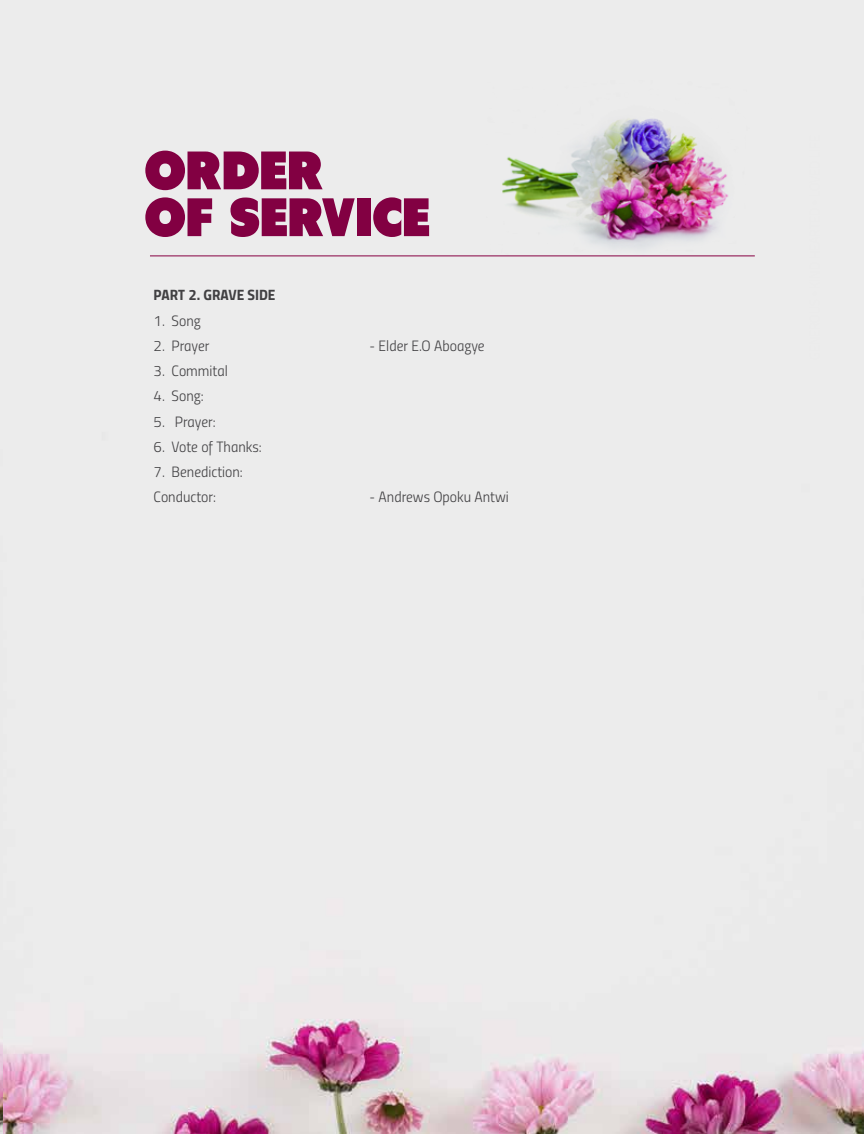
<style>
.page{position:relative;width:864px;height:1134px;background:#fff}
.page>*{position:absolute;margin:0;border:0;box-sizing:border-box;transform-origin:0 0}
.t1{font:54px/46.8px "Tondu Beta";color:#820042}
.t2{font:15px/25.2px "Titillium Light Upright";color:#414042}
.t3{font:15px "Titillium Bold Upright";color:#414042}
</style>
<div class="page">
<div style="left:3px;top:0;width:861px;height:1134px;background:#ececec"></div>
<img style="left:0;top:0;width:3px;height:1134px">
<hr style="left:150px;top:256px;width:605px;height:1px;background:#910147">
<img style="left:486px;top:80px;width:263px;height:176px">
<h1 class="t1" style="left:144px;top:146px;width:288px">ORDER<br>OF SERVICE</h1>
<p class="t3" style="left:154px;top:283px;width:123px">PART 2. GRAVE SIDE</p>
<p class="t2" style="left:154px;top:307px;width:49px">1. Song</p>
<p class="t2" style="left:154px;top:332px;width:57px">2. Prayer</p>
<p class="t2" style="left:370px;top:332px;width:117px">- Elder E.O Aboagye</p>
<p class="t2" style="left:154px;top:358px;width:76px">3. Commital</p>
<p class="t2" style="left:154px;top:383px;width:52px">4. Song:</p>
<p class="t2" style="left:154px;top:408px;width:64px">5. Prayer:</p>
<p class="t2" style="left:154px;top:433px;width:110px">6. Vote of Thanks:</p>
<p class="t2" style="left:154px;top:458px;width:91px">7. Benediction:<br>Conductor:</p>
<p class="t2" style="left:370px;top:484px;width:141px">- Andrews Opoku Antwi</p>
</div>
